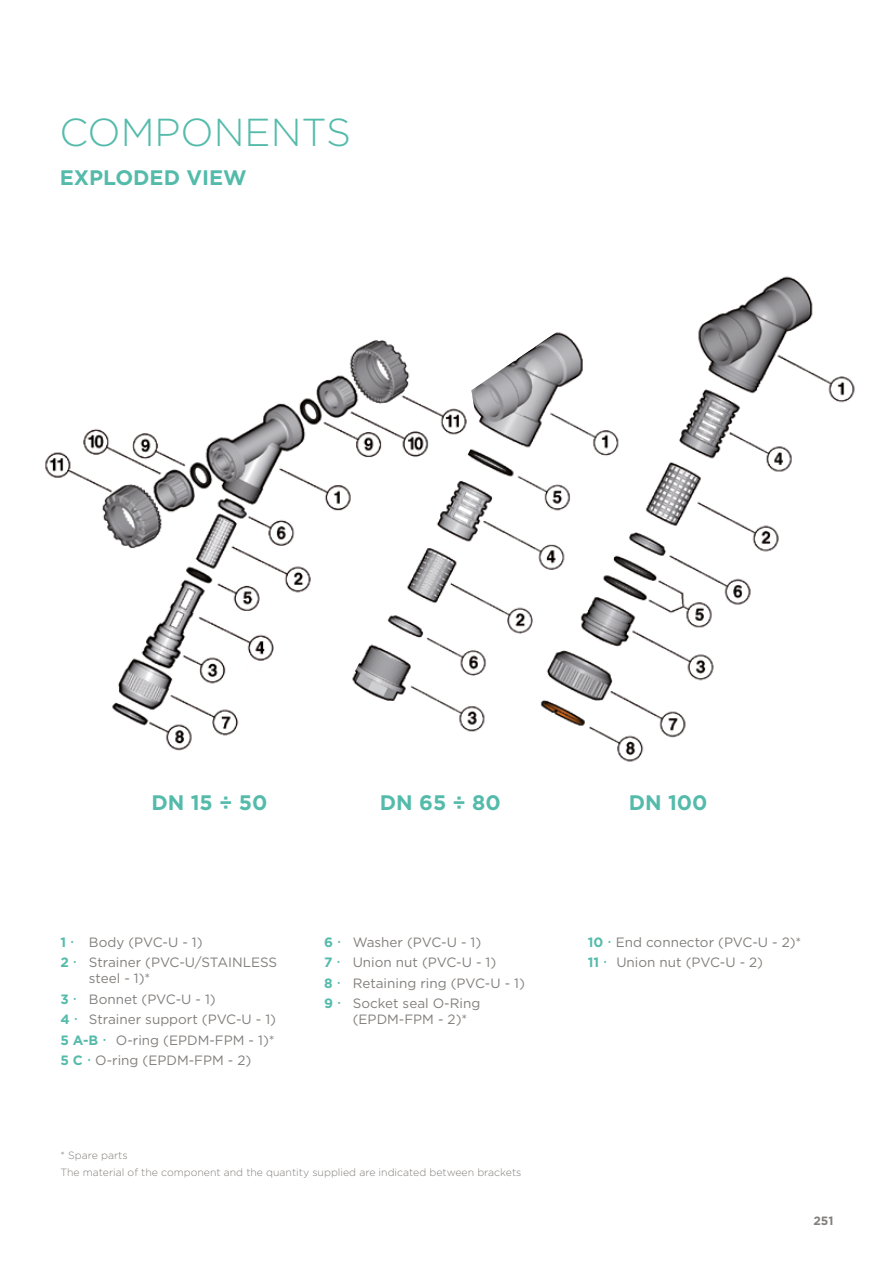
<style>
.page{position:relative;width:893px;height:1263px;background:#fff}
.page>*{position:absolute;margin:0;border:0;box-sizing:border-box;transform-origin:0 0}
.t1{font:300 39px "Gotham";color:#54bbab}
.t2{font:700 21px "Gotham";color:#54bbab}
.t3{font:13.5px/16.2px "Gotham";color:#827f7c}
.t4{font:700 13.5px "Gotham";color:#54bbab}
.t5{font:700 12px "Gotham";color:#827f7c}
.t6{font:300 10.5px/16.8px "Gotham";color:#827f7c}
.s1{font-weight:700;color:#54bbab}
</style>
<div class="page">
<img style="left:611px;top:276px;width:244px;height:486px">
<img style="left:45px;top:375px;width:299px;height:376px">
<img style="left:344px;top:325px;width:282px;height:415px">
<h1 class="t1" style="left:60px;top:108px;width:293px">COMPONENTS</h1>
<h2 class="t2" style="left:60px;top:164px;width:189px">EXPLODED VIEW</h2>
<h2 class="t2" style="left:151px;top:789px;width:118px">DN 15 ÷ 50</h2>
<h2 class="t2" style="left:380px;top:788px;width:123px">DN 65 ÷ 80</h2>
<h2 class="t2" style="left:629px;top:788px;width:80px">DN 100</h2>
<p class="t4" style="left:60px;top:933px;width:7px">1</p>
<p class="t3" style="left:89px;top:933px;width:115px">Body (PVC-U - 1)</p>
<p class="t4" style="left:60px;top:953px;width:10px">2</p>
<p class="t3" style="left:89px;top:954px;width:190px">Strainer (PVC-U/STAINLESS steel - 1)*</p>
<p class="t4" style="left:60px;top:990px;width:10px">3</p>
<p class="t3" style="left:89px;top:991px;width:128px">Bonnet (PVC-U - 1)</p>
<p class="t4" style="left:60px;top:1010px;width:11px">4</p>
<p class="t3" style="left:89px;top:1011px;width:189px">Strainer support (PVC-U - 1)</p>
<p class="t4" style="left:60px;top:1031px;width:39px">5 A-B</p>
<p class="t3" style="left:60px;top:1029px;width:216px;line-height:20.4px;text-indent:55px">O-ring (EPDM-FPM - 1)*<br><span class="s1">5 C</span> O-ring (EPDM-FPM - 2)</p>
<p class="t4" style="left:324px;top:933px;width:10px">6</p>
<p class="t3" style="left:353px;top:933px;width:130px">Washer (PVC-U - 1)</p>
<p class="t4" style="left:324px;top:953px;width:10px">7</p>
<p class="t3" style="left:353px;top:954px;width:145px">Union nut (PVC-U - 1)</p>
<p class="t4" style="left:324px;top:974px;width:10px">8</p>
<p class="t3" style="left:353px;top:974px;width:174px">Retaining ring (PVC-U - 1)</p>
<p class="t4" style="left:324px;top:994px;width:10px">9</p>
<p class="t3" style="left:353px;top:995px;width:129px">Socket seal O-Ring (EPDM-FPM - 2)*</p>
<p class="t6" style="left:61px;top:1147px;width:462px">* Spare parts<br>The material of the component and the quantity supplied are indicated between brackets</p>
<p class="t3" style="left:588px;top:931px;width:215px;line-height:20.4px"><span class="s1">10</span> End connector (PVC-U - 2)*<br><span class="s1">11</span></p>
<p class="t3" style="left:616px;top:954px;width:148px">Union nut (PVC-U - 2)</p>
<p class="t5" style="left:813px;top:1212px;width:22px">251</p>
</div>
